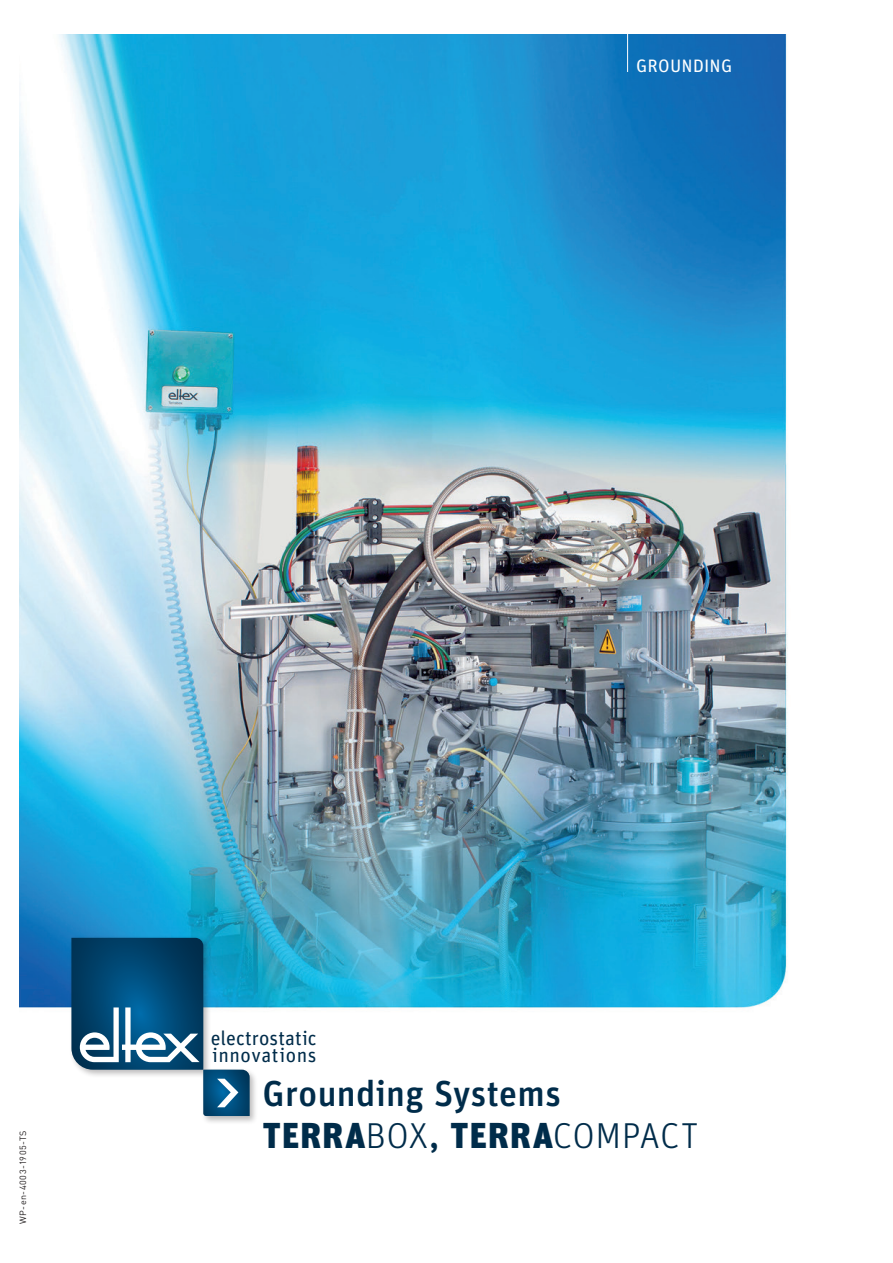
<style>
.page{position:relative;width:893px;height:1263px;background:#fff}
.page>*{position:absolute;margin:0;border:0;box-sizing:border-box;transform-origin:0 0}
.t1{font:500 36px/42px "Unit OT";letter-spacing:.01em;color:#002c4a}
.t2{font:19.95px/17.4px "Unit OT";letter-spacing:.02em;color:#002c4a}
.t3{font:18px "Unit OT";letter-spacing:.015em;color:#fff}
.t4{font:9px "DIN Pro";letter-spacing:.065em;color:#231f20}
.s1{font-weight:900}
.s2{font-weight:300}
</style>
<div class="page">
<img style="left:19px;top:34px;width:769px;height:974px">
<div style="left:69px;top:935px;width:189px;height:190px;background:#231f20;opacity:.3"></div>
<svg style="left:71px;top:938px;width:179px;height:178px"></svg>
<hr style="left:627px;top:0;width:1px;height:72px;background:#fff">
<p class="t3" style="left:636px;top:54px;width:98px">GROUNDING</p>
<p class="t4" style="left:17px;top:1224px;width:95px;rotate:-90deg">WP-en-4003-1905-TS</p>
<p class="t2" style="left:211px;top:1029px;width:108px">electrostatic innovations</p>
<p class="t1" style="left:263px;top:1072px;width:438px">Grounding Systems<br><span class="s1">TERRA</span><span class="s2">BOX</span>, <span class="s1">TERRA</span><span class="s2">COMPACT</span></p>
</div>
